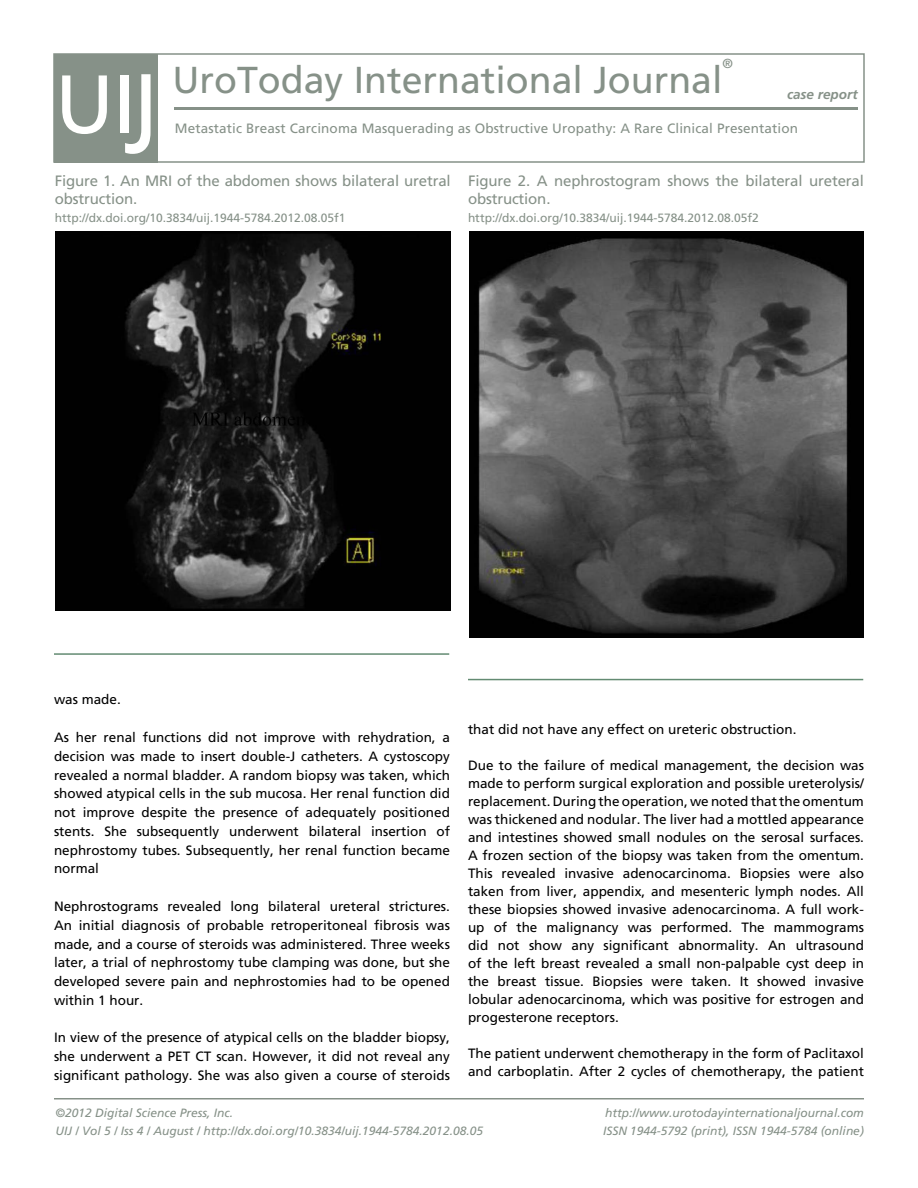
<style>
.page{position:relative;width:918px;height:1188px;background:#fff}
.page>*{position:absolute;margin:0;border:0;box-sizing:border-box;transform-origin:0 0}
.t1{font:82.5px "Frutiger";color:#fffffe}
.t2{font:37.5px "Frutiger";color:#869188}
.t3{font:15px/18px "Frutiger";letter-spacing:-.01em;color:#869188}
.t4{font:13.5px/18px "Frutiger";color:#000;text-align:justify}
.t5{font:13.5px "Frutiger";letter-spacing:.01em;color:#869188}
.t6{font:italic 700 13.5px "Frutiger";color:#869188}
.t7{font:13.05px "Frutiger";color:#869188}
.t8{font:italic 12px/18px "Frutiger";color:#869188}
.t9{font:12px "Frutiger";color:#869188}
.s1{font-size:112.2px}
</style>
<div class="page">
<hr style="left:54px;top:1098px;width:810px;height:2px;background:#869188">
<hr style="left:174px;top:107px;width:684px;height:3px;background:#869188">
<div style="left:54px;top:54px;width:103px;height:108px;background:#869188"></div>
<img style="left:56px;top:232px;width:394px;height:378px">
<img style="left:470px;top:232px;width:394px;height:405px">
<hr style="left:468px;top:679px;width:395px;height:1px;background:#638b72">
<hr style="left:54px;top:653px;width:395px;height:2px;background:#638b72">
<div style="left:53px;top:53px;width:812px;height:110px;border:2px solid #869188"></div>
<h1 class="t1" style="left:55px;top:56px;width:106px">UI<span class="s1">J</span></h1>
<p class="t7" style="left:723px;top:55px;width:12px">®</p>
<h2 class="t2" style="left:172px;top:58px;width:552px">UroToday International Journal</h2>
<p class="t6" style="left:787px;top:86px;width:72px">case report</p>
<p class="t5" style="left:175px;top:120px;width:625px">Metastatic Breast Carcinoma Masquerading as Obstructive Uropathy: A Rare Clinical Presentation</p>
<p class="t3" style="left:55px;top:172px;width:398px">Figure 1. An MRI of the abdomen shows bilateral uretral obstruction.</p>
<p class="t9" style="left:55px;top:211px;width:292px">http://dx.doi.org/10.3834/uij.1944-5784.2012.08.05f1</p>
<p class="t3" style="left:468px;top:172px;width:397px">Figure 2. A nephrostogram shows the bilateral ureteral obstruction.</p>
<p class="t9" style="left:468px;top:211px;width:292px">http://dx.doi.org/10.3834/uij.1944-5784.2012.08.05f2</p>
<p class="t4" style="left:54px;top:691px;width:68px">was made.</p>
<p class="t4" style="left:54px;top:728px;width:398px;line-height:18.8px">As her renal functions did not improve with rehydration, a decision was made to insert double-J catheters. A cystoscopy revealed a normal bladder. A random biopsy was taken, which showed atypical cells in the sub mucosa. Her renal function did not improve despite the presence of adequately positioned stents. She subsequently underwent bilateral insertion of nephrostomy tubes. Subsequently, her renal function became normal</p>
<p class="t4" style="left:54px;top:897px;width:398px;line-height:18.8px">Nephrostograms revealed long bilateral ureteral strictures.<br>An initial diagnosis of probable retroperitoneal fibrosis was made, and a course of steroids was administered. Three weeks later, a trial of nephrostomy tube clamping was done, but she developed severe pain and nephrostomies had to be opened within 1 hour.</p>
<p class="t4" style="left:54px;top:1028px;width:398px;line-height:18.8px">In view of the presence of atypical cells on the bladder biopsy, she underwent a PET CT scan. However, it did not reveal any significant pathology. She was also given a course of steroids</p>
<p class="t4" style="left:468px;top:720px;width:330px">that did not have any effect on ureteric obstruction.</p>
<p class="t4" style="left:468px;top:756px;width:398px">Due to the failure of medical management, the decision was made to perform surgical exploration and possible ureterolysis/ replacement. During the operation, we noted that the omentum was thickened and nodular. The liver had a mottled appearance and intestines showed small nodules on the serosal surfaces.<br>A frozen section of the biopsy was taken from the omentum.<br>This revealed invasive adenocarcinoma. Biopsies were also taken from liver, appendix, and mesenteric lymph nodes. All these biopsies showed invasive adenocarcinoma. A full work&shy;up of the malignancy was performed. The mammograms did not show any significant abnormality. An ultrasound of the left breast revealed a small non-palpable cyst deep in the breast tissue. Biopsies were taken. It showed invasive lobular adenocarcinoma, which was positive for estrogen and progesterone receptors.</p>
<p class="t4" style="left:468px;top:1044px;width:397px">The patient underwent chemotherapy in the form of Paclitaxol and carboplatin. After 2 cycles of chemotherapy, the patient</p>
<p class="t8" style="left:56px;top:1104px;width:429px">©2012 Digital Science Press, Inc.<br>UIJ / Vol 5 / Iss 4 / August / http://dx.doi.org/10.3834/uij.1944-5784.2012.08.05</p>
<p class="t8" style="left:603px;top:1104px;width:262px">http://www.urotodayinternationaljournal.com<br>ISSN 1944-5792 (print), ISSN 1944-5784 (online)</p>
</div>
